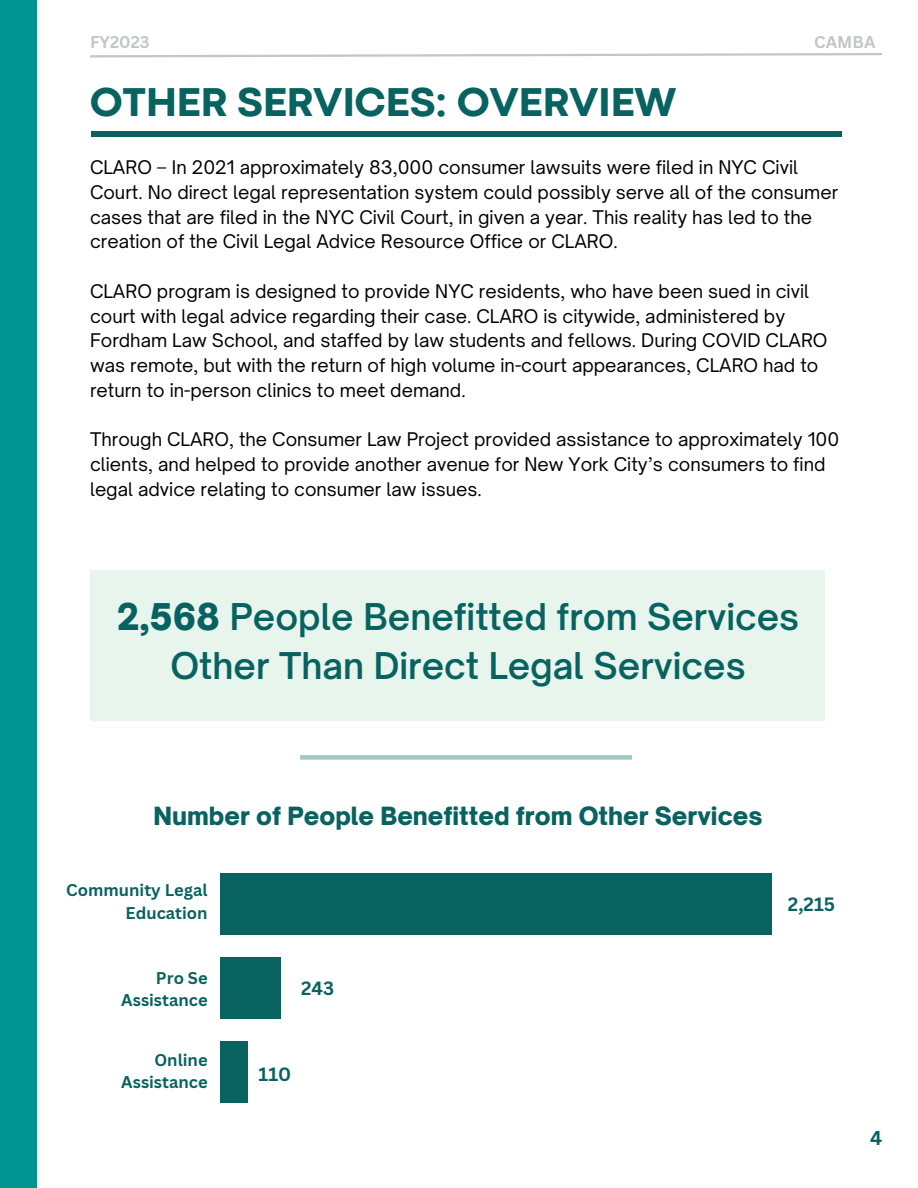
<style>
.page{position:relative;width:918px;height:1188px;background:#fff}
.page>*{position:absolute;margin:0;border:0;box-sizing:border-box;transform-origin:0 0}
.t1{font:800 42px "Codec Pro";color:#08625f}
.t2{font:600 35.25px/48.3px "Open Sauce One";color:#08625f;text-align:center}
.t3{font:900 24px "Open Sauce One";color:#08625f}
.t4{font:700 19.5px "Canva Sans";color:#08625f}
.t5{font:700 18.75px "Canva Sans";color:#08625f}
.t6{font:18px/24.8px "Open Sauce One";color:#000}
.t7{font:700 16.5px/22.5px "Canva Sans";color:#08625f;text-align:right}
.t8{font:700 16.5px "Canva Sans";color:#c3c5c6}
.s1{font-weight:900}
</style>
<div class="page">
<div style="left:0;top:0;width:37px;height:1188px;background:#009490"></div>
<div style="left:92px;top:131px;width:750px;height:5px;background:#08625f"></div>
<svg style="left:90px;top:53px;width:792px;height:5px"></svg>
<div style="left:90px;top:570px;width:735px;height:151px;background:#e7f5ec"></div>
<div style="left:220px;top:873px;width:552px;height:61px;background:#08625f"></div>
<div style="left:220px;top:957px;width:61px;height:62px;background:#08625f"></div>
<div style="left:220px;top:1042px;width:28px;height:61px;background:#08625f"></div>
<div style="left:300px;top:755px;width:332px;height:5px;background:#9dc6c5"></div>
<p class="t8" style="left:90px;top:31px;width:61px">FY2023</p>
<p class="t8" style="left:814px;top:31px;width:63px">CAMBA</p>
<p class="t1" style="left:90px;top:87px;width:588px">OTHER SERVICES: OVERVIEW</p>
<p class="t6" style="left:90px;top:155px;width:750px">CLARO – In 2021 approximately 83,000 consumer lawsuits were filed in NYC Civil Court. No direct legal representation system could possibly serve all of the consumer cases that are filed in the NYC Civil Court, in given a year. This reality has led to the creation of the Civil Legal Advice Resource Office or CLARO.</p>
<p class="t6" style="left:90px;top:279px;width:739px">CLARO program is designed to provide NYC residents, who have been sued in civil court with legal advice regarding their case. CLARO is citywide, administered by Fordham Law School, and staffed by law students and fellows. During COVID CLARO was remote, but with the return of high volume in-court appearances, CLARO had to return to in-person clinics to meet demand.</p>
<p class="t6" style="left:90px;top:427px;width:751px">Through CLARO, the Consumer Law Project provided assistance to approximately 100 clients, and helped to provide another avenue for New York City’s consumers to find legal advice relating to consumer law issues.</p>
<p class="t2" style="left:117px;top:593px;width:684px"><span class="s1">2,568</span> People Benefitted from Services<br>Other Than Direct Legal Services</p>
<p class="t3" style="left:154px;top:801px;width:611px">Number of People Benefitted from Other Services</p>
<p class="t7" style="left:66px;top:879px;width:143px">Community Legal<br>Education</p>
<p class="t7" style="left:156px;top:966px;width:53px">Pro Se</p>
<p class="t7" style="left:121px;top:989px;width:88px">Assistance</p>
<p class="t7" style="left:154px;top:1048px;width:55px">Online</p>
<p class="t7" style="left:121px;top:1071px;width:88px">Assistance</p>
<p class="t5" style="left:301px;top:975px;width:35px">243</p>
<p class="t5" style="left:259px;top:1061px;width:34px">110</p>
<p class="t5" style="left:788px;top:891px;width:49px">2,215</p>
<p class="t4" style="left:870px;top:1124px;width:14px">4</p>
</div>
